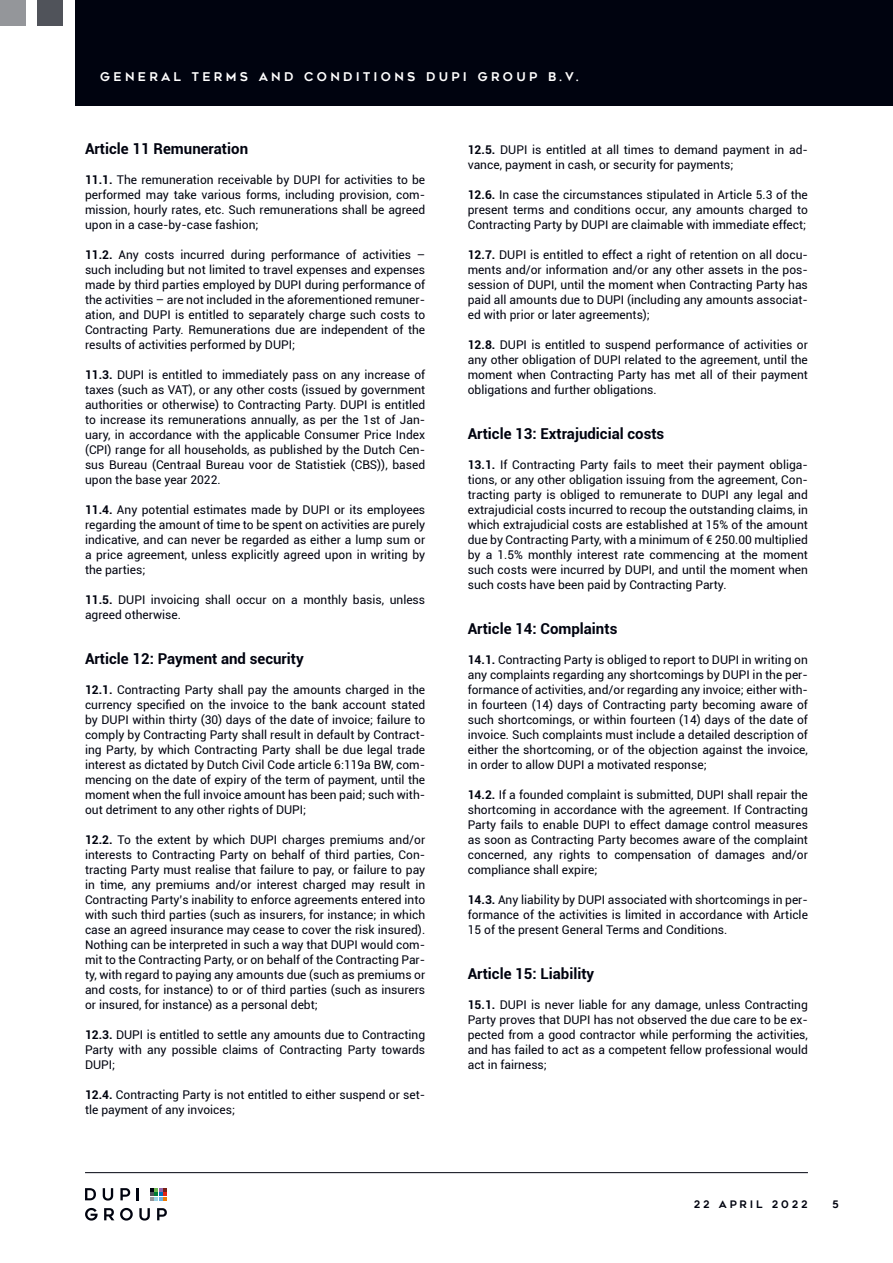
<style>
.page{position:relative;width:893px;height:1263px;background:#fff}
.page>*{position:absolute;margin:0;border:0;box-sizing:border-box;transform-origin:0 0}
.t1{font:700 15px "Roboto";color:#00030f}
.t2{font:12px/15px "Roboto";color:#00030f;text-align:justify}
.t3{font:12px "Geometos";letter-spacing:.275em;color:#fff}
.t4{font:10.35px "Geometos";letter-spacing:.275em;color:#00030f}
.s1{font-weight:700}
</style>
<div class="page">
<div style="left:0;top:0;width:25px;height:25px;background:#94969a"></div>
<div style="left:38px;top:0;width:25px;height:25px;background:#50535a"></div>
<div style="left:75px;top:0;width:818px;height:106px;background:#00030f"></div>
<hr style="left:85px;top:1172px;width:723px;height:1px;background:#00030f">
<svg style="left:150px;top:1188px;width:17px;height:12px"></svg>
<svg style="left:85px;top:1188px;width:11px;height:12px"></svg>
<svg style="left:103px;top:1188px;width:10px;height:12px"></svg>
<svg style="left:120px;top:1188px;width:10px;height:12px"></svg>
<svg style="left:137px;top:1188px;width:2px;height:12px"></svg>
<svg style="left:85px;top:1208px;width:13px;height:12px"></svg>
<svg style="left:104px;top:1208px;width:10px;height:12px"></svg>
<svg style="left:120px;top:1208px;width:13px;height:12px"></svg>
<svg style="left:139px;top:1208px;width:11px;height:12px"></svg>
<svg style="left:157px;top:1208px;width:10px;height:12px"></svg>
<p class="t3" style="left:100px;top:70px;width:480px">GENERAL TERMS AND CONDITIONS DUPI GROUP B.V.</p>
<p class="t1" style="left:85px;top:138px;width:165px">Article 11 Remuneration</p>
<p class="t2" style="left:85px;top:172px;width:342px"><span class="s1">11.1.</span> The remuneration receivable by DUPI for activities to be performed may take various forms, including provision, com&shy;mission, hourly rates, etc. Such remunerations shall be agreed upon in a case-by-case fashion;</p>
<p class="t2" style="left:85px;top:247px;width:342px"><span class="s1">11.2.</span> Any costs incurred during performance of activities – such including but not limited to travel expenses and expenses made by third parties employed by DUPI during performance of the activities – are not included in the aforementioned remuner&shy;ation, and DUPI is entitled to separately charge such costs to Contracting Party. Remunerations due are independent of the results of activities performed by DUPI;</p>
<p class="t2" style="left:85px;top:367px;width:342px"><span class="s1">11.3.</span> DUPI is entitled to immediately pass on any increase of taxes (such as VAT), or any other costs (issued by government authorities or otherwise) to Contracting Party. DUPI is entitled to increase its remunerations annually, as per the 1st of Jan&shy;uary, in accordance with the applicable Consumer Price Index (CPI) range for all households, as published by the Dutch Cen&shy;sus Bureau (Centraal Bureau voor de Statistiek (CBS)), based upon the base year 2022.</p>
<p class="t2" style="left:85px;top:502px;width:342px"><span class="s1">11.4.</span> Any potential estimates made by DUPI or its employees regarding the amount of time to be spent on activities are purely indicative, and can never be regarded as either a lump sum or a price agreement, unless explicitly agreed upon in writing by the parties;</p>
<p class="t2" style="left:85px;top:592px;width:342px"><span class="s1">11.5.</span> DUPI invoicing shall occur on a monthly basis, unless agreed otherwise.</p>
<p class="t1" style="left:85px;top:648px;width:220px">Article 12: Payment and security</p>
<p class="t2" style="left:85px;top:682px;width:342px"><span class="s1">12.1.</span> Contracting Party shall pay the amounts charged in the currency specified on the invoice to the bank account stated by DUPI within thirty (30) days of the date of invoice; failure to comply by Contracting Party shall result in default by Contract&shy;ing Party, by which Contracting Party shall be due legal trade interest as dictated by Dutch Civil Code article 6:119a BW, com&shy;mencing on the date of expiry of the term of payment, until the moment when the full invoice amount has been paid; such with&shy;out detriment to any other rights of DUPI;</p>
<p class="t2" style="left:85px;top:832px;width:342px"><span class="s1">12.2.</span> To the extent by which DUPI charges premiums and/or interests to Contracting Party on behalf of third parties, Con&shy;tracting Party must realise that failure to pay, or failure to pay in time, any premiums and/or interest charged may result in Contracting Party’s inability to enforce agreements entered into with such third parties (such as insurers, for instance; in which case an agreed insurance may cease to cover the risk insured).<br>Nothing can be interpreted in such a way that DUPI would com&shy;mit to the Contracting Party, or on behalf of the Contracting Par&shy;ty, with regard to paying any amounts due (such as premiums or and costs, for instance) to or of third parties (such as insurers or insured, for instance) as a personal debt;</p>
<p class="t2" style="left:85px;top:1027px;width:342px"><span class="s1">12.3.</span> DUPI is entitled to settle any amounts due to Contracting Party with any possible claims of Contracting Party towards DUPI;</p>
<p class="t2" style="left:85px;top:1087px;width:342px"><span class="s1">12.4.</span> Contracting Party is not entitled to either suspend or set&shy;tle payment of any invoices;</p>
<p class="t2" style="left:468px;top:142px;width:342px"><span class="s1">12.5.</span> DUPI is entitled at all times to demand payment in ad&shy;vance, payment in cash, or security for payments;</p>
<p class="t2" style="left:468px;top:187px;width:342px"><span class="s1">12.6.</span> In case the circumstances stipulated in Article 5.3 of the present terms and conditions occur, any amounts charged to Contracting Party by DUPI are claimable with immediate effect;</p>
<p class="t2" style="left:468px;top:247px;width:342px"><span class="s1">12.7.</span> DUPI is entitled to effect a right of retention on all docu&shy;ments and/or information and/or any other assets in the pos&shy;session of DUPI, until the moment when Contracting Party has paid all amounts due to DUPI (including any amounts associat&shy;ed with prior or later agreements);</p>
<p class="t2" style="left:468px;top:337px;width:342px"><span class="s1">12.8.</span> DUPI is entitled to suspend performance of activities or any other obligation of DUPI related to the agreement, until the moment when Contracting Party has met all of their payment obligations and further obligations.</p>
<p class="t1" style="left:468px;top:423px;width:198px">Article 13: Extrajudicial costs</p>
<p class="t2" style="left:468px;top:457px;width:342px"><span class="s1">13.1.</span> If Contracting Party fails to meet their payment obliga&shy;tions, or any other obligation issuing from the agreement, Con&shy;tracting party is obliged to remunerate to DUPI any legal and extrajudicial costs incurred to recoup the outstanding claims, in which extrajudicial costs are established at 15% of the amount due by Contracting Party, with a minimum of € 250.00 multiplied by a 1.5% monthly interest rate commencing at the moment such costs were incurred by DUPI, and until the moment when such costs have been paid by Contracting Party.</p>
<p class="t1" style="left:468px;top:618px;width:151px">Article 14: Complaints</p>
<p class="t2" style="left:468px;top:652px;width:342px"><span class="s1">14.1.</span> Contracting Party is obliged to report to DUPI in writing on any complaints regarding any shortcomings by DUPI in the per&shy;formance of activities, and/or regarding any invoice; either with&shy;in fourteen (14) days of Contracting party becoming aware of such shortcomings, or within fourteen (14) days of the date of invoice. Such complaints must include a detailed description of either the shortcoming, or of the objection against the invoice, in order to allow DUPI a motivated response;</p>
<p class="t2" style="left:468px;top:787px;width:342px"><span class="s1">14.2.</span> If a founded complaint is submitted, DUPI shall repair the shortcoming in accordance with the agreement. If Contracting Party fails to enable DUPI to effect damage control measures as soon as Contracting Party becomes aware of the complaint concerned, any rights to compensation of damages and/or compliance shall expire;</p>
<p class="t2" style="left:468px;top:892px;width:342px"><span class="s1">14.3.</span> Any liability by DUPI associated with shortcomings in per&shy;formance of the activities is limited in accordance with Article 15 of the present General Terms and Conditions.</p>
<p class="t1" style="left:468px;top:963px;width:128px">Article 15: Liability</p>
<p class="t2" style="left:468px;top:997px;width:342px"><span class="s1">15.1.</span> DUPI is never liable for any damage, unless Contracting Party proves that DUPI has not observed the due care to be ex&shy;pected from a good contractor while performing the activities, and has failed to act as a competent fellow professional would act in fairness;</p>
<p class="t4" style="left:694px;top:1199px;width:116px">22 APRIL 2022</p>
<p class="t4" style="left:833px;top:1199px;width:8px">5</p>
</div>
